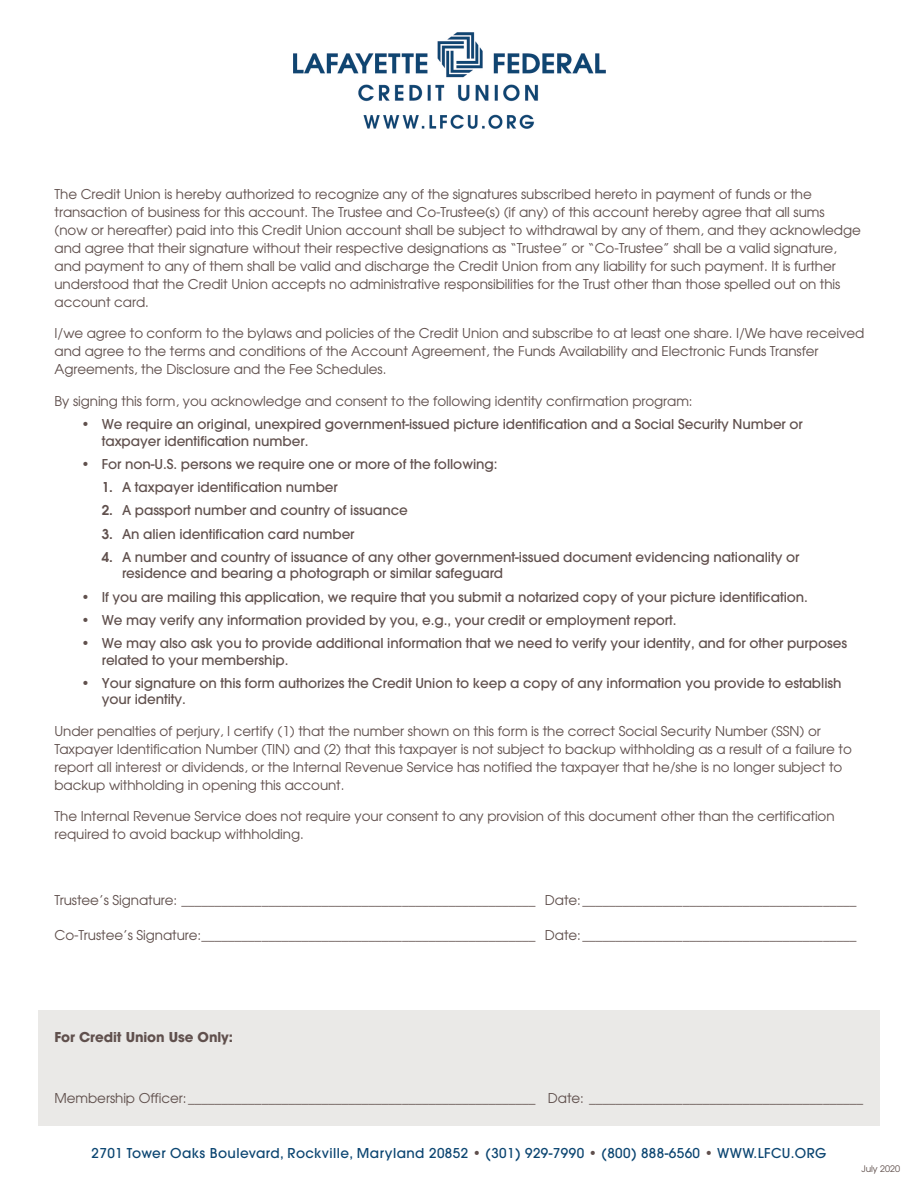
<style>
.page{position:relative;width:918px;height:1188px;background:#fff}
.page>*{position:absolute;margin:0;border:0;box-sizing:border-box;transform-origin:0 0}
.t1{font:13.5px/18px "Avant Garde";letter-spacing:-.005em;color:#60504d}
.t2{font:500 13.5px/16.5px "Avant Garde";letter-spacing:-.005em;color:#60504d}
.t3{font:500 13.5px "Avant Garde";letter-spacing:.03em;color:#0b4571}
.t4{font:700 13.5px "Avant Garde";letter-spacing:-.005em;color:#60504d}
.t5{font:9px "Avant Garde";letter-spacing:-.005em;color:#60504d}
.s1{font-weight:600}
.s2{color:#60504d}
</style>
<div class="page">
<div style="left:38px;top:1010px;width:841px;height:115px;background:#eae9e7"></div>
<img style="left:294px;top:32px;width:312px;height:97px">
<p class="t1" style="left:55px;top:185px;width:808px">The Credit Union is hereby authorized to recognize any of the signatures subscribed hereto in payment of funds or the transaction of business for this account. The Trustee and Co-Trustee(s) (if any) of this account hereby agree that all sums (now or hereafter) paid into this Credit Union account shall be subject to withdrawal by any of them, and they acknowledge and agree that their signature without their respective designations as “Trustee” or “Co-Trustee” shall be a valid signature, and payment to any of them shall be valid and discharge the Credit Union from any liability for such payment. It is further understood that the Credit Union accepts no administrative responsibilities for the Trust other than those spelled out on this account card.</p>
<p class="t1" style="left:55px;top:324px;width:811px">I/we agree to conform to the bylaws and policies of the Credit Union and subscribe to at least one share. I/We have received and agree to the terms and conditions of the Account Agreement, the Funds Availability and Electronic Funds Transfer<br>Agreements, the Disclosure and the Fee Schedules.</p>
<p class="t1" style="left:55px;top:392px;width:640px">By signing this form, you acknowledge and consent to the following identity confirmation program:</p>
<p class="t2" style="left:102px;top:416px;width:703px;text-indent:-20px">• We require an original, unexpired government-issued picture identification and a Social Security Number or taxpayer identification number.</p>
<p class="t2" style="left:82px;top:456px;width:418px">• For non-U.S. persons we require one or more of the following:</p>
<p class="t2" style="left:102px;top:479px;width:238px"><span class="s1">1.</span> A taxpayer identification number</p>
<p class="t2" style="left:102px;top:502px;width:308px"><span class="s1">2.</span> A passport number and country of issuance</p>
<p class="t2" style="left:102px;top:526px;width:254px"><span class="s1">3.</span> An alien identification card number</p>
<p class="t2" style="left:122px;top:549px;width:679px;text-indent:-20px"><span class="s1">4.</span> A number and country of issuance of any other government-issued document evidencing nationality or residence and bearing a photograph or similar safeguard</p>
<p class="t2" style="left:82px;top:589px;width:728px">• If you are mailing this application, we require that you submit a notarized copy of your picture identification.</p>
<p class="t2" style="left:82px;top:612px;width:597px">• We may verify any information provided by you, e.g., your credit or employment report.</p>
<p class="t2" style="left:102px;top:635px;width:747px;text-indent:-20px">• We may also ask you to provide additional information that we need to verify your identity, and for other purposes related to your membership.</p>
<p class="t2" style="left:102px;top:675px;width:741px;text-indent:-20px">• Your signature on this form authorizes the Credit Union to keep a copy of any information you provide to establish your identity.</p>
<p class="t1" style="left:55px;top:722px;width:799px">Under penalties of perjury, I certify (1) that the number shown on this form is the correct Social Security Number (SSN) or Taxpayer Identification Number (TIN) and (2) that this taxpayer is not subject to backup withholding as a result of a failure to report all interest or dividends, or the Internal Revenue Service has notified the taxpayer that he/she is no longer subject to backup withholding in opening this account.</p>
<p class="t1" style="left:55px;top:807px;width:782px">The Internal Revenue Service does not require your consent to any provision of this document other than the certification required to avoid backup withholding.</p>
<p class="t1" style="left:55px;top:891px;width:483px">Trustee’s Signature: _____________________________________________________</p>
<p class="t1" style="left:545px;top:891px;width:313px">Date:_________________________________________</p>
<p class="t1" style="left:55px;top:926px;width:483px">Co-Trustee’s Signature:__________________________________________________</p>
<p class="t1" style="left:545px;top:926px;width:313px">Date:_________________________________________</p>
<h3 class="t4" style="left:55px;top:1028px;width:180px">For Credit Union Use Only:</h3>
<p class="t1" style="left:55px;top:1089px;width:483px">Membership Officer:____________________________________________________</p>
<p class="t1" style="left:548px;top:1089px;width:317px">Date: _________________________________________</p>
<p class="t3" style="left:92px;top:1145px;width:736px">2701 Tower Oaks Boulevard, Rockville, Maryland 20852 <span class="s2">•</span> (301) 929-7990 <span class="s2">•</span> (800) 888-6560 <span class="s2">•</span> WWW.LFCU.ORG</p>
<p class="t5" style="left:861px;top:1163px;width:40px">July 2020</p>
</div>
